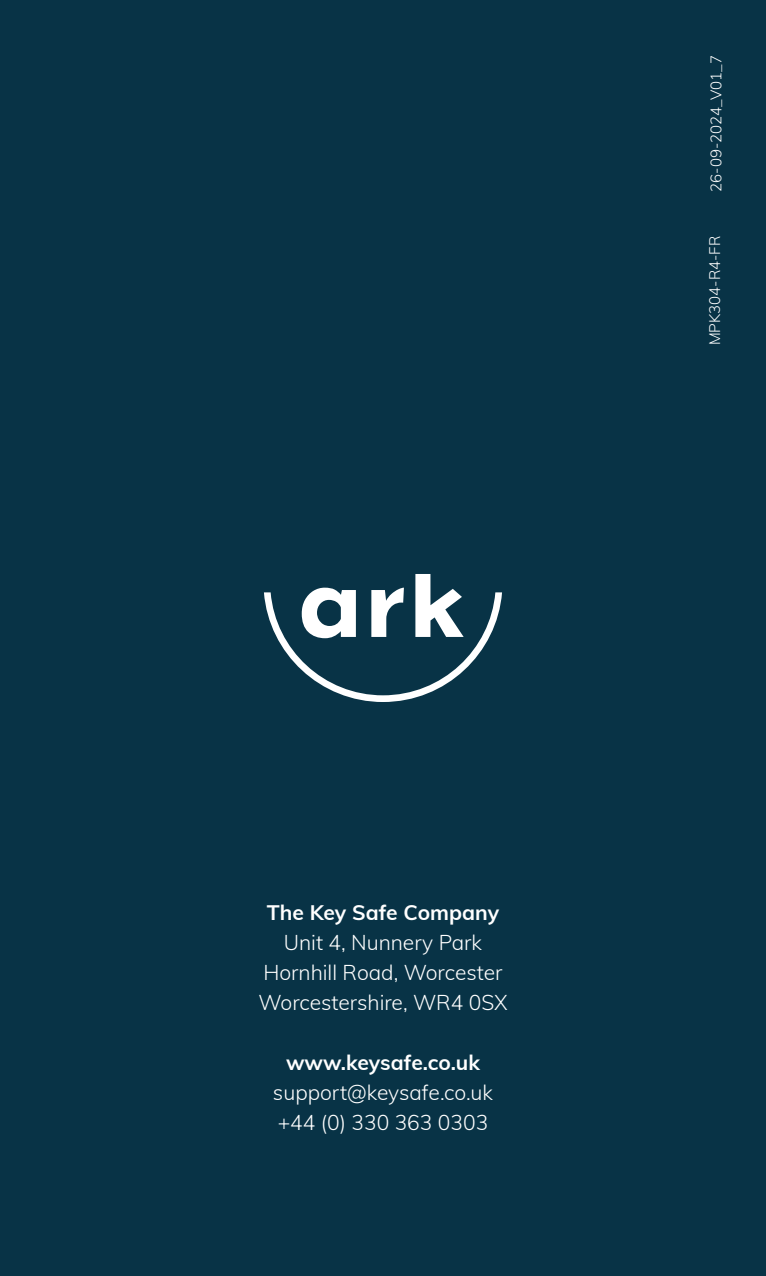
<style>
.page{position:relative;width:766px;height:1276px;background:#fff}
.page>*{position:absolute;margin:0;border:0;box-sizing:border-box;transform-origin:0 0}
.title_3{font:300 21px "Muli";color:#fff}
.title_3-2{font:700 21px "Muli";color:#fff}
.body_1{font:300 15px "Muli";color:#fff}
</style>
<div class="page">
<div style="left:0;top:0;width:765px;height:1276px;background:#083346"></div>
<svg style="left:264px;top:574px;width:238px;height:128px"></svg>
<p class="body_1" style="left:705px;top:191px;width:138px;rotate:-90deg">26-09-2024_V01_7</p>
<p class="body_1" style="left:703px;top:345px;width:111px;rotate:-90deg">MPK304-R4-FR</p>
<p class="title_3-2" style="left:267px;top:897px;width:234px">The Key Safe Company</p>
<p class="title_3" style="left:284px;top:927px;width:200px">Unit 4, Nunnery Park</p>
<p class="title_3" style="left:263px;top:957px;width:240px">Hornhill Road, Worcester</p>
<p class="title_3" style="left:258px;top:987px;width:250px">Worcestershire, WR4 0SX</p>
<p class="title_3-2" style="left:286px;top:1047px;width:195px">www.keysafe.co.uk</p>
<p class="title_3" style="left:273px;top:1077px;width:221px">support@keysafe.co.uk</p>
<p class="title_3" style="left:277px;top:1107px;width:212px">+44 (0) 330 363 0303</p>
</div>
